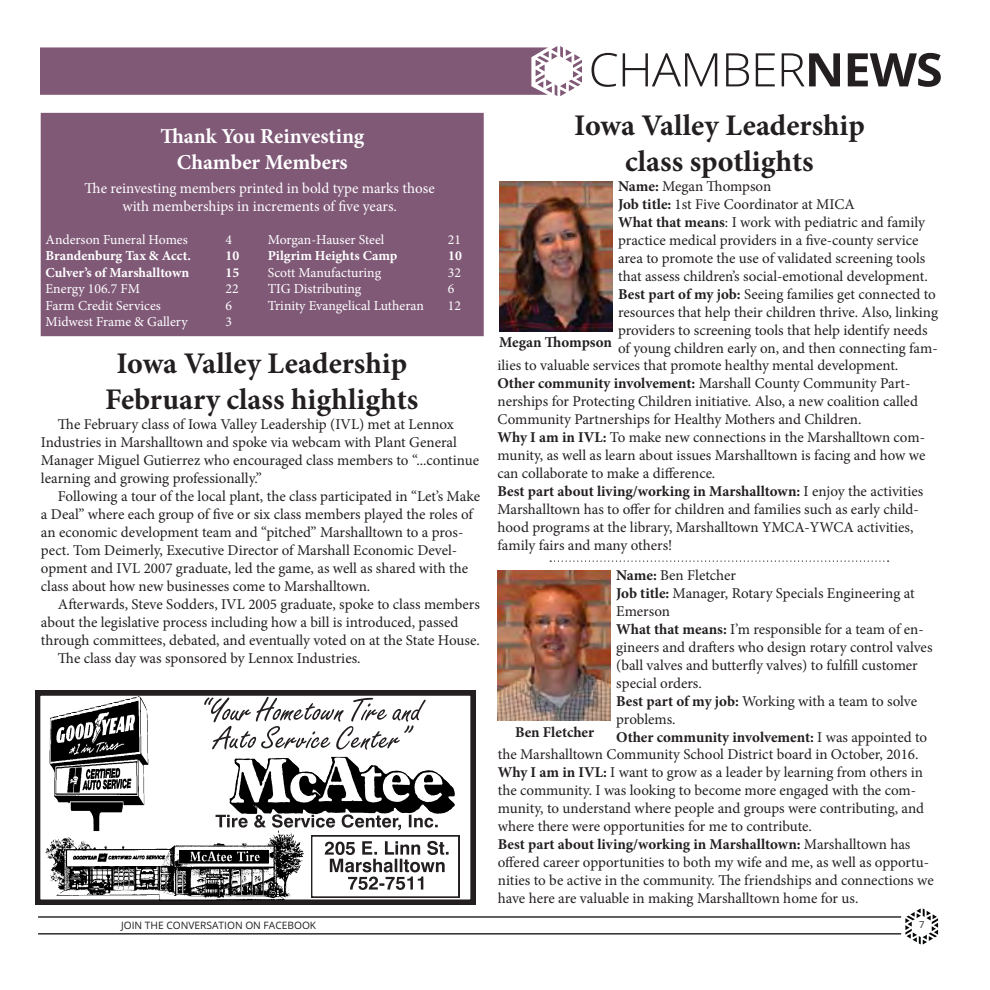
<style>
.page{position:relative;width:990px;height:990px;background:#fff}
.page>*{position:absolute;margin:0;border:0;box-sizing:border-box;transform-origin:0 0}
.t1{font:700 30px/36px "Minion Pro";color:#231f20;text-align:center}
.t2{font:700 21.25px/25.5px "Minion Pro";color:#fff;text-align:center}
.t3{font:15px/18px "Minion Pro";color:#231f20}
.t4{font:700 15px "Minion Pro";color:#231f20}
.t5{font:15px/18px "Minion Pro";color:#fff;text-align:center}
.t6{font:13.75px "Minion Pro";color:#fff}
.t7{font:700 13.75px "Minion Pro";color:#fff}
.t8{font:10.25px "Open Sans";color:#231f20}
.t9{font:9.5px "Open Sans";color:#231f20}
.s1{font-weight:700}
.s2{font-weight:400}
</style>
<div class="page">
<hr style="left:38px;top:916px;width:863px;height:2px;background:#010202">
<hr style="left:38px;top:933px;width:863px;height:1px;background:#010202">
<svg style="left:905px;top:909px;width:33px;height:35px"></svg>
<svg style="left:592px;top:53px;width:25px;height:34px"></svg>
<svg style="left:623px;top:53px;width:94px;height:33px"></svg>
<svg style="left:726px;top:53px;width:23px;height:33px"></svg>
<svg style="left:756px;top:53px;width:19px;height:33px"></svg>
<svg style="left:782px;top:53px;width:58px;height:33px"></svg>
<svg style="left:848px;top:53px;width:93px;height:34px"></svg>
<svg style="left:40px;top:46px;width:542px;height:50px;background:#8e6c86"></svg>
<div style="left:41px;top:113px;width:442px;height:223px;background:#805977"></div>
<svg style="left:550px;top:560px;width:339px;height:2px"></svg>
<img style="left:499px;top:182px;width:113px;height:150px">
<img style="left:498px;top:570px;width:112px;height:151px">
<div style="left:33px;top:690px;width:445px;height:216px;background:linear-gradient(to right,#231f20,#231f20)"></div>
<svg style="left:35px;top:691px;width:440px;height:213px"></svg>
<img style="left:44px;top:827px;width:262px;height:77px">
<svg style="left:49px;top:696px;width:410px;height:204px"></svg>
<h2 class="t2" style="left:160px;top:126px;width:206px">Thank You Reinvesting<br>Chamber Members</h2>
<p class="t5" style="left:85px;top:180px;width:352px">The reinvesting members printed in bold type marks those with memberships in increments of five years.</p>
<p class="t6" style="left:46px;top:234px;width:144px">Anderson Funeral Homes</p>
<p class="t6" style="left:226px;top:234px;width:8px">4</p>
<p class="t7" style="left:46px;top:250px;width:147px">Brandenburg Tax &amp; Acct.</p>
<p class="t7" style="left:226px;top:250px;width:15px">10</p>
<p class="t7" style="left:46px;top:267px;width:145px">Culver’s of Marshalltown</p>
<p class="t7" style="left:226px;top:267px;width:15px">15</p>
<p class="t6" style="left:46px;top:283px;width:96px">Energy 106.7 FM</p>
<p class="t6" style="left:226px;top:283px;width:15px">22</p>
<p class="t6" style="left:46px;top:300px;width:117px">Farm Credit Services</p>
<p class="t6" style="left:226px;top:300px;width:8px">6</p>
<p class="t6" style="left:46px;top:316px;width:144px">Midwest Frame &amp; Gallery</p>
<p class="t6" style="left:226px;top:316px;width:8px">3</p>
<p class="t6" style="left:268px;top:234px;width:118px">Morgan-Hauser Steel</p>
<p class="t6" style="left:448px;top:234px;width:15px">21</p>
<p class="t7" style="left:268px;top:250px;width:131px">Pilgrim Heights Camp</p>
<p class="t7" style="left:448px;top:250px;width:15px">10</p>
<p class="t6" style="left:268px;top:267px;width:115px">Scott Manufacturing</p>
<p class="t6" style="left:448px;top:267px;width:15px">32</p>
<p class="t6" style="left:268px;top:283px;width:95px">TIG Distributing</p>
<p class="t6" style="left:448px;top:283px;width:8px">6</p>
<p class="t6" style="left:268px;top:300px;width:158px">Trinity Evangelical Lutheran</p>
<p class="t6" style="left:448px;top:300px;width:15px">12</p>
<h1 class="t1" style="left:105px;top:348px;width:315px">Iowa Valley Leadership<br>February class highlights</h1>
<p class="t3" style="left:41px;top:416px;width:440px;text-indent:17px">The February class of Iowa Valley Leadership (IVL) met at Lennox Industries in Marshalltown and spoke via webcam with Plant General Manager Miguel Gutierrez who encouraged class members to “...continue learning and growing professionally.”</p>
<p class="t3" style="left:41px;top:488px;width:441px;text-indent:17px">Following a tour of the local plant, the class participated in “Let’s Make a Deal” where each group of five or six class members played the roles of an economic development team and “pitched” Marshalltown to a pros&shy;pect. Tom Deimerly, Executive Director of Marshall Economic Devel&shy;opment and IVL 2007 graduate, led the game, as well as shared with the class about how new businesses come to Marshalltown.</p>
<p class="t3" style="left:58px;top:596px;width:423px">Afterwards, Steve Sodders, IVL 2005 graduate, spoke to class members</p>
<p class="t3" style="left:41px;top:614px;width:419px">about the legislative process including how a bill is introduced, passed</p>
<p class="t3" style="left:41px;top:632px;width:440px">through committees, debated, and eventually voted on at the State House.</p>
<p class="t3" style="left:58px;top:650px;width:304px">The class day was sponsored by Lennox Industries.</p>
<h1 class="t1" style="left:574px;top:110px;width:292px">Iowa Valley Leadership class spotlights</h1>
<p class="t3" style="left:618px;top:179px;width:321px"><span class="s1">Name:</span> Megan Thompson<br><span class="s1">Job title:</span> 1st Five Coordinator at MICA<br><span class="s1">What that means</span>: I work with pediatric and family practice medical providers in a five-county service area to promote the use of validated screening tools that assess children’s social-emotional development.<br><span class="s1">Best part of my job:</span> Seeing families get connected to resources that help their children thrive. Also, linking providers to screening tools that help identify needs of young children early on, and then connecting fam-</p>
<p class="t4" style="left:499px;top:336px;width:114px">Megan Thompson</p>
<p class="t3" style="left:498px;top:358px;width:429px">ilies to valuable services that promote healthy mental development.<br><span class="s1">Other community involvement:</span> Marshall County Community Part&shy;nerships for Protecting Children initiative. Also, a new coalition called Community Partnerships for Healthy Mothers and Children.<br><span class="s1">Why I am in IVL:</span> To make new connections in the Marshalltown com&shy;munity, as well as learn about issues Marshalltown is facing and how we can collaborate to make a difference.<br><span class="s1">Best part about living/working in Marshalltown:</span> I enjoy the activities Marshalltown has to offer for children and families such as early child&shy;hood programs at the library, Marshalltown YMCA-YWCA activities, family fairs and many others!</p>
<p class="t3" style="left:616px;top:568px;width:121px"><span class="s1">Name:</span> Ben Fletcher</p>
<p class="t3" style="left:616px;top:586px;width:300px"><span class="s1">Job title:</span> Manager, Rotary Specials Engineering at</p>
<p class="t3" style="left:616px;top:604px;width:55px">Emerson</p>
<p class="t3" style="left:616px;top:622px;width:309px"><span class="s1">What that means:</span> I’m responsible for a team of en-</p>
<p class="t3" style="left:616px;top:640px;width:318px">gineers and drafters who design rotary control valves</p>
<p class="t3" style="left:616px;top:658px;width:303px">(ball valves and butterfly valves) to fulfill customer</p>
<p class="t3" style="left:616px;top:676px;width:87px">special orders.</p>
<p class="t3" style="left:616px;top:694px;width:302px"><span class="s1">Best part of my job:</span> Working with a team to solve</p>
<p class="t3" style="left:616px;top:712px;width:61px">problems.</p>
<p class="t4" style="left:616px;top:731px;width:313px">Other community involvement: <span class="s2">I was appointed to</span></p>
<p class="t3" style="left:498px;top:746px;width:422px">the Marshalltown Community School District board in October, 2016.</p>
<p class="t3" style="left:498px;top:764px;width:427px"><span class="s1">Why I am in IVL:</span> I want to grow as a leader by learning from others in</p>
<p class="t3" style="left:498px;top:782px;width:420px">the community. I was looking to become more engaged with the com-</p>
<p class="t3" style="left:498px;top:800px;width:428px">munity, to understand where people and groups were contributing, and</p>
<p class="t3" style="left:498px;top:818px;width:316px">where there were opportunities for me to contribute.</p>
<p class="t4" style="left:498px;top:838px;width:414px">Best part about living/working in Marshalltown: <span class="s2">Marshalltown has</span></p>
<p class="t3" style="left:498px;top:854px;width:433px">offered career opportunities to both my wife and me, as well as opportu-</p>
<p class="t3" style="left:498px;top:872px;width:437px">nities to be active in the community. The friendships and connections we</p>
<p class="t3" style="left:498px;top:890px;width:362px">have here are valuable in making Marshalltown home for us.</p>
<p class="t4" style="left:515px;top:726px;width:81px">Ben Fletcher</p>
<p class="t8" style="left:121px;top:921px;width:197px">JOIN THE CONVERSATION ON FACEBOOK</p>
<p class="t9" style="left:919px;top:921px;width:7px">7</p>
</div>
